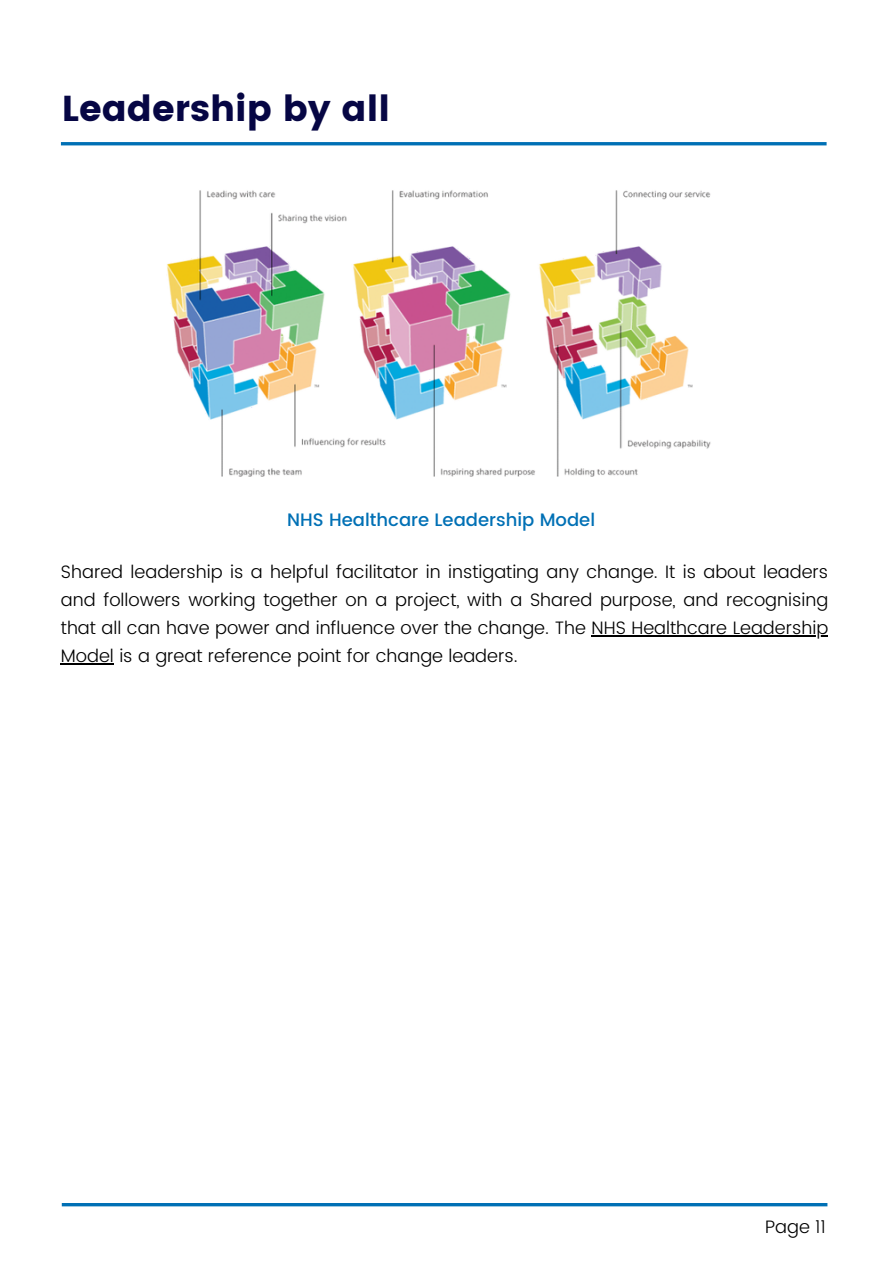
<style>
.page{position:relative;width:893px;height:1264px;background:#fff}
.page>*{position:absolute;margin:0;border:0;box-sizing:border-box;transform-origin:0 0}
.t1{font:36px "Poppins";color:#060644}
.t2{font:300 18px/28px "Poppins";color:#000;text-align:justify}
.t3{font:500 18px "Poppins";color:#0070b5}
</style>
<div class="page">
<hr style="left:61px;top:142px;width:765px;height:3px;background:#0070b5">
<hr style="left:62px;top:1203px;width:765px;height:3px;background:#0070b5">
<hr style="left:591px;top:635px;width:237px;height:1px;background:#000">
<hr style="left:61px;top:663px;width:53px;height:1px;background:#000">
<img style="left:166px;top:190px;width:545px;height:286px">
<p class="t1" style="left:62px;top:87px;width:329px">Leadership by all</p>
<p class="t3" style="left:287px;top:509px;width:309px">NHS Healthcare Leadership Model</p>
<p class="t2" style="left:61px;top:558px;width:768px">Shared leadership is a helpful facilitator in instigating any change. It is about leaders and followers working together on a project, with a Shared purpose, and recognising that all can have power and influence over the change. The NHS Healthcare Leadership Model is a great reference point for change leaders.</p>
<p class="t2" style="left:765px;top:1212px;width:62px">Page 11</p>
</div>
